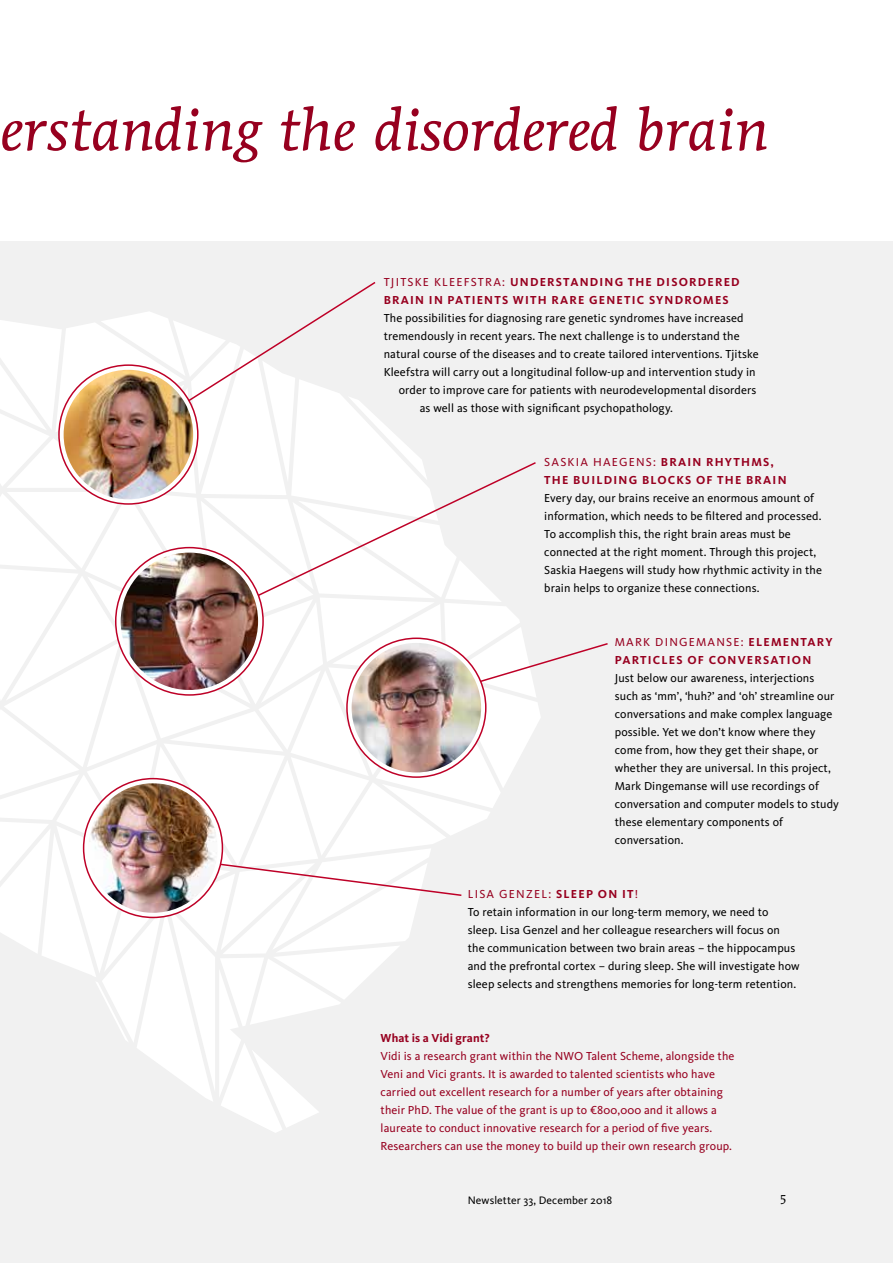
<style>
.page{position:relative;width:893px;height:1263px;background:#fff}
.page>*{position:absolute;margin:0;border:0;box-sizing:border-box;transform-origin:0 0}
.t1{font:italic 58.5px "Mendoza Roman Std";letter-spacing:.005em;color:#97001f}
.t2{font:12.75px "Mendoza Roman Std";color:#000}
.t3{font:12px/18px "Kievit";letter-spacing:.01em;color:#000}
.t4{font:12px/18px "Kievit";letter-spacing:.01em;color:#97001f}
.t5{font:700 12px/18px "Kievit";letter-spacing:.1em;color:#97001f}
.t6{font:700 12px "Kievit";letter-spacing:.01em;color:#97001f}
.t7{font:11.25px "Kievit";letter-spacing:.01em;color:#000}
.s1{font-weight:400}
.s2{color:#97001f}
.s3{font-weight:700;color:#97001f}
</style>
<div class="page">
<div style="left:0;top:241px;width:893px;height:1022px;background:#f1f1f1"></div>
<svg style="left:0;top:316px;width:540px;height:817px;fill:#fefefe"></svg>
<svg style="left:126px;top:282px;width:251px;height:159px"></svg>
<svg style="left:181px;top:461px;width:356px;height:172px"></svg>
<svg style="left:441px;top:642px;width:167px;height:60px"></svg>
<svg style="left:202px;top:853px;width:261px;height:44px"></svg>
<svg style="left:59px;top:365px;width:139px;height:139px;fill:#fff"></svg>
<img style="left:64px;top:370px;width:129px;height:129px;border-radius:65px">
<svg style="left:116px;top:548px;width:147px;height:147px;fill:#fff"></svg>
<img style="left:121px;top:553px;width:137px;height:137px;border-radius:69px">
<svg style="left:84px;top:779px;width:138px;height:138px;fill:#fff"></svg>
<img style="left:88px;top:783px;width:130px;height:130px;border-radius:65px">
<svg style="left:347px;top:638px;width:139px;height:139px;fill:#fff"></svg>
<img style="left:352px;top:643px;width:129px;height:129px;border-radius:65px">
<h1 class="t1" style="left:1px;top:93px;width:770px">erstanding the disordered brain</h1>
<p class="t5" style="left:384px;top:273px;width:357px"><span class="s1">TJITSKE KLEEFSTRA:</span> UNDERSTANDING THE DISORDERED<br>BRAIN IN PATIENTS WITH RARE GENETIC SYNDROMES</p>
<p class="t3" style="left:384px;top:309px;width:361px">The possibilities for diagnosing rare genetic syndromes have increased</p>
<p class="t3" style="left:384px;top:327px;width:357px">tremendously in recent years. The next challenge is to understand the</p>
<p class="t3" style="left:384px;top:345px;width:377px">natural course of the diseases and to create tailored interventions. Tjitske</p>
<p class="t3" style="left:384px;top:363px;width:373px">Kleefstra will carry out a longitudinal follow-up and intervention study in</p>
<p class="t3" style="left:399px;top:381px;width:359px">order to improve care for patients with neurodevelopmental disorders</p>
<p class="t3" style="left:420px;top:399px;width:255px">as well as those with significant psychopathology.</p>
<p class="t5" style="left:544px;top:453px;width:244px"><span class="s1">SASKIA HAEGENS:</span> BRAIN RHYTHMS,<br>THE BUILDING BLOCKS OF THE BRAIN</p>
<p class="t3" style="left:544px;top:489px;width:279px">Every day, our brains receive an enormous amount of information, which needs to be filtered and processed.<br>To accomplish this, the right brain areas must be connected at the right moment. Through this project, Saskia Haegens will study how rhythmic activity in the brain helps to organize these connections.</p>
<p class="t5" style="left:615px;top:633px;width:219px"><span class="s1">MARK DINGEMANSE:</span> ELEMENTARY<br>PARTICLES OF CONVERSATION</p>
<p class="t3" style="left:615px;top:669px;width:226px">Just below our awareness, interjections such as ‘mm’, ‘huh?’ and ‘oh’ streamline our conversations and make complex language possible. Yet we don’t know where they come from, how they get their shape, or whether they are universal. In this project, Mark Dingemanse will use recordings of conversation and computer models to study these elementary components of conversation.</p>
<p class="t3" style="left:468px;top:885px;width:333px"><span class="s2">LISA GENZEL:</span> <span class="s3">SLEEP ON IT</span><span class="s2">!<br></span>To retain information in our long-term memory, we need to sleep. Lisa Genzel and her colleague researchers will focus on the communication between two brain areas – the hippocampus and the prefrontal cortex – during sleep. She will investigate how sleep selects and strengthens memories for long-term retention.</p>
<p class="t6" style="left:381px;top:1031px;width:111px">What is a Vidi grant?</p>
<p class="t4" style="left:381px;top:1047px;width:355px">Vidi is a research grant within the NWO Talent Scheme, alongside the Veni and Vici grants. It is awarded to talented scientists who have carried out excellent research for a number of years after obtaining their PhD. The value of the grant is up to €800,000 and it allows a laureate to conduct innovative research for a period of five years.<br>Researchers can use the money to build up their own research group.</p>
<p class="t7" style="left:468px;top:1194px;width:146px">Newsletter 33, December 2018</p>
<p class="t2" style="left:779px;top:1192px;width:9px">5</p>
</div>
